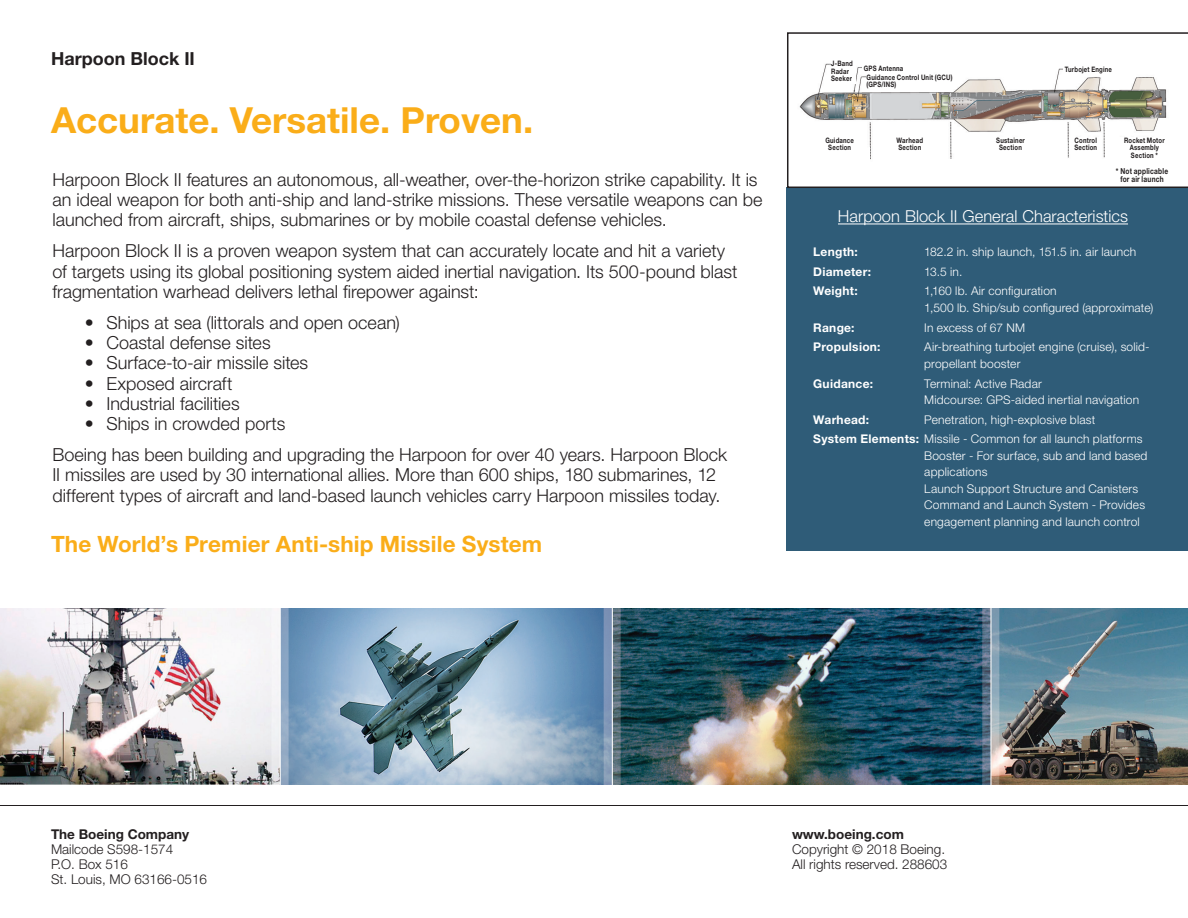
<style>
.page{position:relative;width:1188px;height:918px;background:#fff}
.page>*{position:absolute;margin:0;border:0;box-sizing:border-box;transform-origin:0 0}
.t1{font:700 36px "Helvetica Neue LT Std";color:#faad19}
.t2{font:700 22.5px "Helvetica Neue LT Std";letter-spacing:.005em;color:#faad19}
.t3{font:300 18px/20.2px "Helvetica Neue LT Std";color:#231f20}
.Head_2{font:700 18px "Helvetica Neue LT Std";color:#231f20}
.t4{font:300 16.5px "Helvetica Neue LT Std";color:#fff}
.Contact_Info{font:300 13.5px/15px "Helvetica Neue LT Std";color:#231f20}
.t5{font:300 12px/16.5px "Helvetica Neue LT Std";letter-spacing:.015em;color:#fff}
.t6{font:700 12px "Helvetica Neue LT Std";letter-spacing:.02em;color:#fff}
.t7{font:700 8.25px/7.5px "Helvetica Neue LT Std";letter-spacing:.03em;color:#231f20;text-align:center;scale:.8 1}
.t8{font:700 7.5px "Helvetica Neue LT Std";letter-spacing:.03em;color:#231f20;scale:.8 1}
.s1{font-weight:700}
</style>
<div class="page">
<hr style="left:0;top:805px;width:1188px;height:1px;background:#231f20">
<div style="left:787px;top:187px;width:401px;height:364px;background:#2f5c78"></div>
<hr style="left:838px;top:224px;width:290px;height:1px;background:#fff">
<img style="left:0;top:609px;width:1188px;height:175px">
<svg style="left:787px;top:32px;width:401px;height:156px"></svg>
<div style="left:1063px;top:67px;width:72px;height:9px;background:#fff"></div>
<div style="left:831px;top:61px;width:25px;height:23px;background:#fff"></div>
<div style="left:817px;top:138px;width:45px;height:23px;background:#fff"></div>
<div style="left:887px;top:138px;width:45px;height:23px;background:#fff"></div>
<div style="left:1110px;top:137px;width:69px;height:36px;background:#fff"></div>
<div style="left:988px;top:138px;width:45px;height:23px;background:#fff"></div>
<div style="left:1070px;top:138px;width:32px;height:16px;background:#fff"></div>
<div style="left:862px;top:65px;width:45px;height:9px;background:#fff"></div>
<div style="left:867px;top:74px;width:86px;height:18px;background:#fff"></div>
<p class="Head_2" style="left:51px;top:48px;width:145px">Harpoon Block II</p>
<p class="t1" style="left:51px;top:98px;width:484px">Accurate. Versatile. Proven.</p>
<p class="t3" style="left:52px;top:169px;width:712px">Harpoon Block II features an autonomous, all-weather, over-the-horizon strike capability. It is an ideal weapon for both anti-ship and land-strike missions. These versatile weapons can be launched from aircraft, ships, submarines or by mobile coastal defense vehicles.</p>
<p class="t3" style="left:52px;top:240px;width:686px">Harpoon Block II is a proven weapon system that can accurately locate and hit a variety of targets using its global positioning system aided inertial navigation. Its 500-pound blast fragmentation warhead delivers lethal firepower against:</p>
<p class="t3" style="left:85px;top:312px;width:316px">• Ships at sea (littorals and open ocean)</p>
<p class="t3" style="left:85px;top:332px;width:187px">• Coastal defense sites</p>
<p class="t3" style="left:85px;top:352px;width:225px">• Surface-to-air missile sites</p>
<p class="t3" style="left:85px;top:373px;width:149px">• Exposed aircraft</p>
<p class="t3" style="left:85px;top:393px;width:156px">• Industrial facilities</p>
<p class="t3" style="left:85px;top:413px;width:202px">• Ships in crowded ports</p>
<p class="t3" style="left:52px;top:444px;width:676px">Boeing has been building and upgrading the Harpoon for over 40 years. Harpoon Block<br>II missiles are used by 30 international allies. More than 600 ships, 180 submarines, 12 different types of aircraft and land-based launch vehicles carry Harpoon missiles today.</p>
<p class="t2" style="left:51px;top:530px;width:493px">The World’s Premier Anti-ship Missile System</p>
<p class="t8" style="left:831px;top:59px;width:29px">J-Band</p>
<p class="t8" style="left:831px;top:66px;width:24px">Radar</p>
<p class="t8" style="left:831px;top:74px;width:28px">Seeker</p>
<p class="t8" style="left:864px;top:63px;width:51px">GPS Antenna</p>
<p class="t8" style="left:867px;top:72px;width:109px">Guidance Control Unit (GCU)</p>
<p class="t8" style="left:867px;top:80px;width:39px">(GPS/INS)</p>
<p class="t8" style="left:825px;top:136px;width:37px">Guidance</p>
<p class="t8" style="left:828px;top:143px;width:30px">Section</p>
<p class="t8" style="left:897px;top:136px;width:35px">Warhead</p>
<p class="t8" style="left:898px;top:143px;width:30px">Section</p>
<p class="t8" style="left:996px;top:136px;width:37px">Sustainer</p>
<p class="t8" style="left:999px;top:143px;width:30px">Section</p>
<p class="t8" style="left:1065px;top:65px;width:60px">Turbojet Engine</p>
<p class="t8" style="left:1075px;top:136px;width:30px">Control</p>
<p class="t8" style="left:1074px;top:143px;width:30px">Section</p>
<p class="t8" style="left:1124px;top:135px;width:52px">Rocket Motor</p>
<p class="t8" style="left:1130px;top:143px;width:38px">Assembly</p>
<p class="t8" style="left:1131px;top:150px;width:35px">Section *</p>
<p class="t7" style="left:1116px;top:167px;width:67px">* Not applicable for air launch</p>
<p class="t4" style="left:838px;top:206px;width:292px">Harpoon Block II General Characteristics</p>
<p class="t6" style="left:813px;top:244px;width:46px">Length:</p>
<p class="t5" style="left:924px;top:243px;width:214px">182.2 in. ship launch, 151.5 in. air launch</p>
<p class="t6" style="left:813px;top:264px;width:59px">Diameter:</p>
<p class="t5" style="left:924px;top:263px;width:40px">13.5 in.</p>
<p class="t6" style="left:813px;top:284px;width:46px">Weight:</p>
<p class="t5" style="left:924px;top:283px;width:134px">1,160 lb. Air configuration</p>
<p class="t5" style="left:924px;top:299px;width:231px">1,500 lb. Ship/sub configured (approximate)</p>
<p class="t6" style="left:813px;top:320px;width:43px">Range:</p>
<p class="t5" style="left:924px;top:319px;width:102px">In excess of 67 NM</p>
<p class="t6" style="left:813px;top:340px;width:69px">Propulsion:</p>
<p class="t5" style="left:924px;top:339px;width:227px">Air-breathing turbojet engine (cruise), solid&shy;propellant booster</p>
<p class="t6" style="left:813px;top:376px;width:61px">Guidance:</p>
<p class="t5" style="left:924px;top:375px;width:216px">Terminal: Active Radar<br>Midcourse: GPS-aided inertial navigation</p>
<p class="t6" style="left:813px;top:412px;width:57px">Warhead:</p>
<p class="t5" style="left:924px;top:411px;width:173px">Penetration, high-explosive blast</p>
<p class="t5" style="left:813px;top:431px;width:331px"><span class="s1">System Elements:</span> Missile - Common for all launch platforms</p>
<p class="t5" style="left:924px;top:447px;width:225px">Booster - For surface, sub and land based applications</p>
<p class="t5" style="left:924px;top:480px;width:216px">Launch Support Structure and Canisters</p>
<p class="t5" style="left:924px;top:497px;width:223px">Command and Launch System - Provides engagement planning and launch control</p>
<p class="Contact_Info" style="left:51px;top:826px;width:140px"><span class="s1">The Boeing Company<br></span>Mailcode S598-1574</p>
<p class="Contact_Info" style="left:51px;top:856px;width:78px">P.O. Box 516</p>
<p class="Contact_Info" style="left:51px;top:871px;width:158px">St. Louis, MO 63166-0516</p>
<p class="Contact_Info" style="left:792px;top:826px;width:157px"><span class="s1">www.boeing.com<br></span>Copyright © 2018 Boeing.<br>All rights reserved. 288603</p>
</div>
